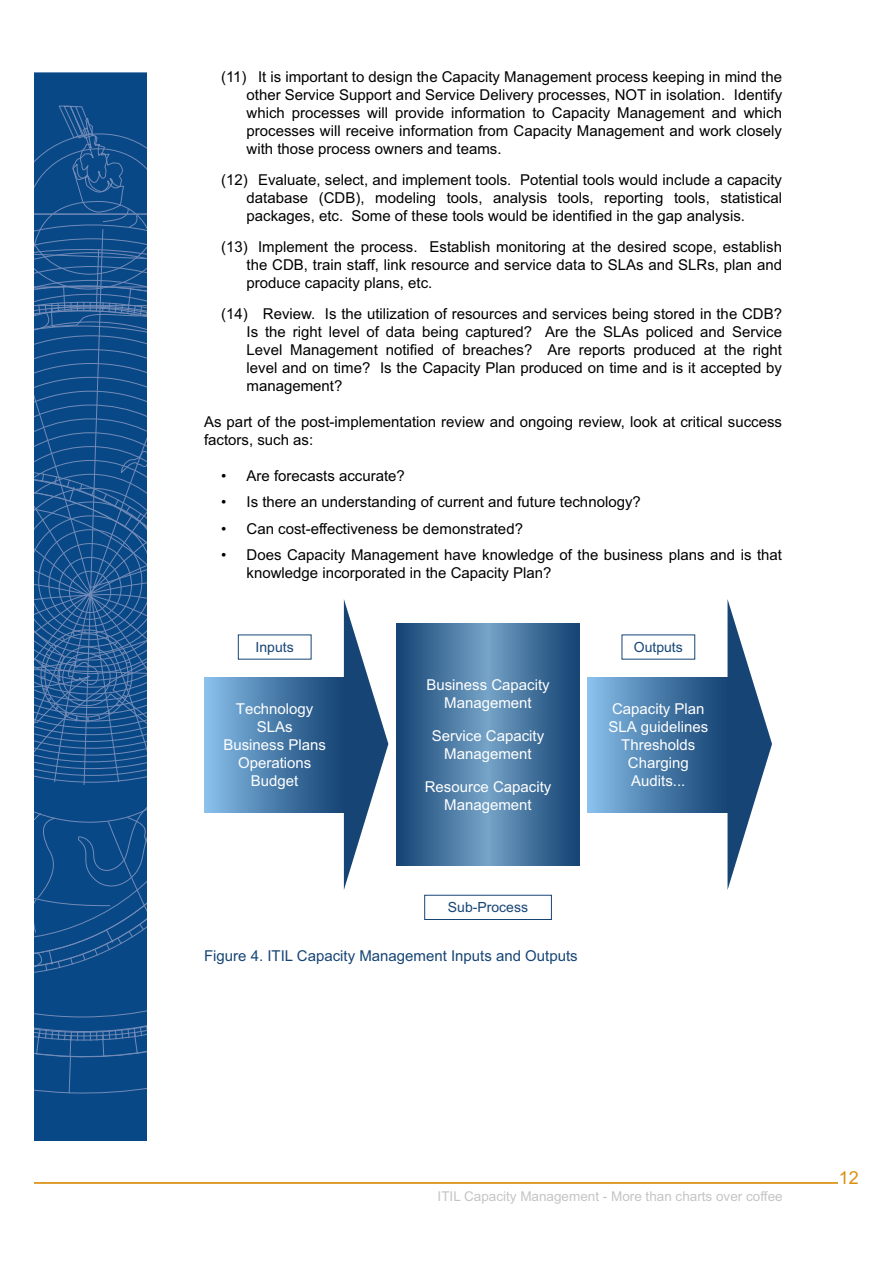
<style>
.page{position:relative;width:893px;height:1263px;background:#fff}
.page>*{position:absolute;margin:0;border:0;box-sizing:border-box;transform-origin:0 0}
.t1{font:18px "Arial";color:#da9114}
.t2{font:15px/18px "Arial";color:#000;text-align:justify}
.t3{font:15px/18px "Arial";color:#fff;text-align:center}
.t4{font:15px "Arial";color:#164575}
.t5{font:13.95px "Arial";color:#164575}
.t6{font:13.5px "Arial";color:#c5c5c5}
</style>
<div class="page">
<hr style="left:34px;top:1182px;width:812px;height:2px;background:#da9114">
<div style="left:34px;top:72px;width:112px;height:1069px;background:#084887"></div>
<div style="left:34px;top:1064px;width:112px;height:37px;background:#084887"></div>
<svg style="left:34px;top:1006px;width:112px;height:26px;background:#0d4b89"></svg>
<svg style="left:34px;top:1027px;width:44px;height:67px;background:#15508d"></svg>
<svg style="left:84px;top:1025px;width:63px;height:33px;background:#1c5490"></svg>
<svg style="left:34px;top:105px;width:113px;height:901px;background:#17518e"></svg>
<div style="left:204px;top:677px;width:141px;height:135px;background:linear-gradient(to right,#88bfea,#103f6f)"></div>
<svg style="left:344px;top:599px;width:44px;height:291px"></svg>
<div style="left:588px;top:677px;width:141px;height:135px;background:linear-gradient(to right,#88bfea,#103f6f)"></div>
<svg style="left:727px;top:599px;width:45px;height:291px"></svg>
<svg style="left:397px;top:623px;width:182px;height:243px;background:#43729c"></svg>
<div style="left:424px;top:895px;width:128px;height:25px;border:1px solid #164575"></div>
<div style="left:839px;top:1171px;width:20px;height:13px;background:#fff"></div>
<p class="t2" style="left:247px;top:70px;width:537px;text-indent:-25px">(11) It is important to design the Capacity Management process keeping in mind the other Service Support and Service Delivery processes, NOT in isolation. Identify which processes will provide information to Capacity Management and which processes will receive information from Capacity Management and work closely with those process owners and teams.</p>
<p class="t2" style="left:247px;top:172px;width:537px;text-indent:-25px">(12) Evaluate, select, and implement tools. Potential tools would include a capacity database (CDB), modeling tools, analysis tools, reporting tools, statistical packages, etc. Some of these tools would be identified in the gap analysis.</p>
<p class="t2" style="left:247px;top:239px;width:537px;text-indent:-25px">(13) Implement the process. Establish monitoring at the desired scope, establish the CDB, train staff, link resource and service data to SLAs and SLRs, plan and produce capacity plans, etc.</p>
<p class="t2" style="left:247px;top:306px;width:537px;text-indent:-25px">(14) Review. Is the utilization of resources and services being stored in the CDB?<br>Is the right level of data being captured? Are the SLAs policed and Service Level Management notified of breaches? Are reports produced at the right level and on time? Is the Capacity Plan produced on time and is it accepted by management?</p>
<p class="t2" style="left:204px;top:414px;width:579px">As part of the post-implementation review and ongoing review, look at critical success factors, such as:</p>
<p class="t2" style="left:221px;top:468px;width:185px">• Are forecasts accurate?</p>
<p class="t2" style="left:221px;top:494px;width:421px">• Is there an understanding of current and future technology?</p>
<p class="t2" style="left:221px;top:521px;width:303px">• Can cost-effectiveness be demonstrated?</p>
<p class="t2" style="left:247px;top:547px;width:537px;text-indent:-25px">• Does Capacity Management have knowledge of the business plans and is that knowledge incorporated in the Capacity Plan?</p>
<p class="t5" style="left:256px;top:642px;width:40px">Inputs</p>
<p class="t5" style="left:634px;top:642px;width:51px">Outputs</p>
<p class="t3" style="left:426px;top:677px;width:125px">Business Capacity<br>Management</p>
<p class="t3" style="left:432px;top:728px;width:114px">Service Capacity<br>Management</p>
<p class="t3" style="left:425px;top:779px;width:128px">Resource Capacity<br>Management</p>
<p class="t3" style="left:223px;top:701px;width:104px">Technology<br>SLAs<br>Business Plans<br>Operations<br>Budget</p>
<p class="t3" style="left:608px;top:701px;width:102px">Capacity Plan<br>SLA guidelines<br>Thresholds<br>Charging<br>Audits...</p>
<p class="t5" style="left:448px;top:902px;width:82px">Sub-Process</p>
<p class="t4" style="left:204px;top:951px;width:375px">Figure 4. ITIL Capacity Management Inputs and Outputs</p>
<p class="t6" style="left:438px;top:1191px;width:347px">ITIL Capacity Management - More than charts over coffee</p>
<p class="t1" style="left:839px;top:1171px;width:22px">12</p>
</div>
